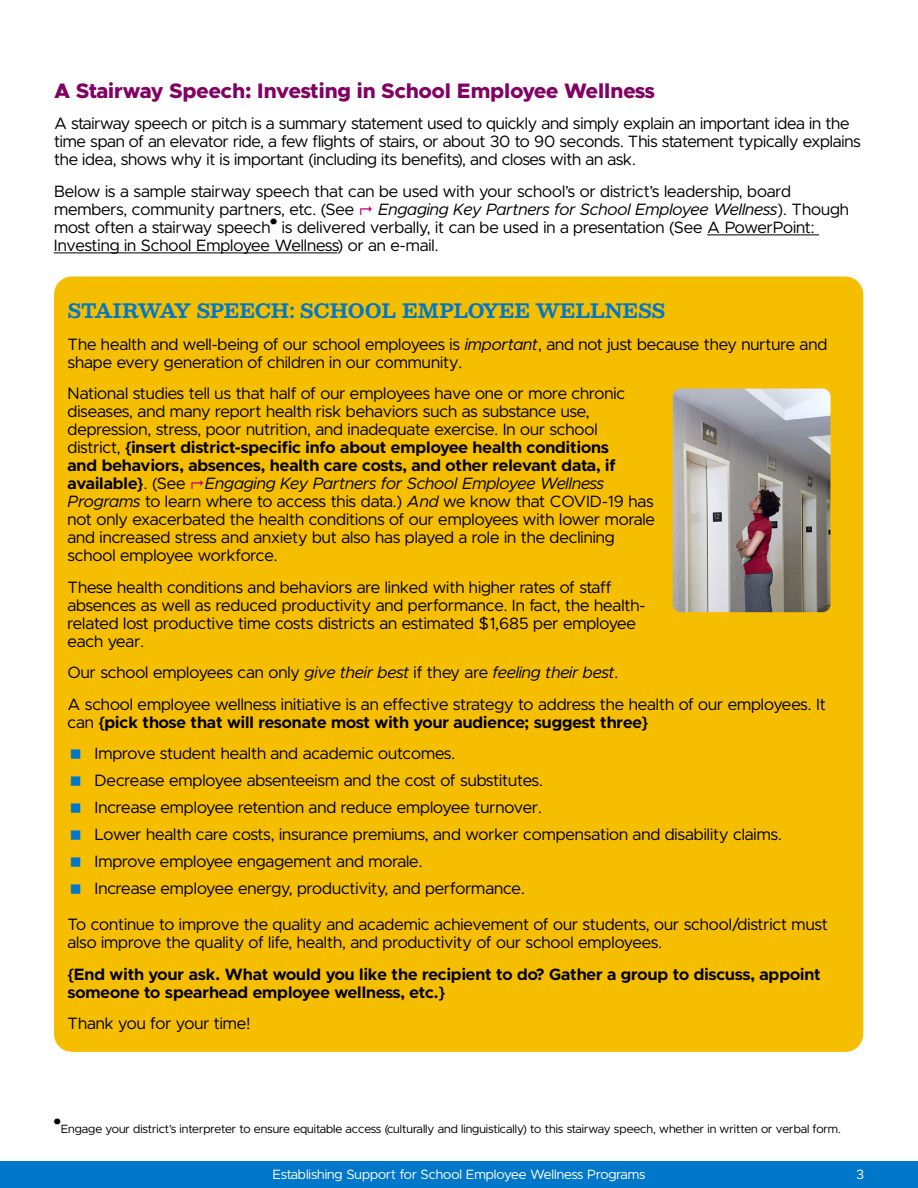
<style>
.page{position:relative;width:918px;height:1188px;background:#fff}
.page>*{position:absolute;margin:0;border:0;box-sizing:border-box;transform-origin:0 0}
.t1{font:800 21px "Metropolis";color:#830065}
.t2{font:700 19.5px "Besley";color:#0077c8}
.t3{font:16.5px/18px "Metropolis";color:#000}
.t4{font:700 16.5px/31.5px "Metropolis";color:#000}
.t5{font:13.5px "Metropolis";color:#fff}
.t6{font:12px "Metropolis";color:#000}
.t7{font:11.4px "Carta";color:#000}
.s1{font-style:italic}
.s2{font-weight:700}
.s3{font-weight:400}
</style>
<div class="page">
<div style="left:0;top:1161px;width:918px;height:27px;background:#0077c8"></div>
<div style="left:54px;top:276px;width:809px;height:776px;background:#f6be00;border-radius:18px"></div>
<hr style="left:707px;top:235px;width:112px;height:1px;background:#000">
<hr style="left:54px;top:253px;width:283px;height:1px;background:#000">
<img style="left:673px;top:389px;width:158px;height:223px">
<p class="t1" style="left:54px;top:77px;width:602px">A Stairway Speech: Investing in School Employee Wellness</p>
<p class="t3" style="left:54px;top:115px;width:808px">A stairway speech or pitch is a summary statement used to quickly and simply explain an important idea in the time span of an elevator ride, a few flights of stairs, or about 30 to 90 seconds. This statement typically explains the idea, shows why it is important (including its benefits), and closes with an ask.</p>
<p class="t3" style="left:54px;top:182px;width:738px">Below is a sample stairway speech that can be used with your school’s or district’s leadership, board members, community partners, etc. (See</p>
<p class="t3" style="left:54px;top:200px;width:796px;text-indent:324px"><span class="s1">Engaging Key Partners for School Employee Wellness</span>). Though most often a stairway speech<sup>˚</sup> is delivered verbally, it can be used in a presentation (See A PowerPoint:<br>Investing in School Employee Wellness) or an e-mail.</p>
<p class="t2" style="left:68px;top:296px;width:599px">STAIRWAY SPEECH: SCHOOL EMPLOYEE WELLNESS</p>
<p class="t3" style="left:68px;top:335px;width:761px">The health and well-being of our school employees is <span class="s1">important</span>, and not just because they nurture and shape every generation of children in our community.</p>
<p class="t3" style="left:68px;top:385px;width:589px">National studies tell us that half of our employees have one or more chronic diseases, and many report health risk behaviors such as substance use, depression, stress, poor nutrition, and inadequate exercise. In our school<br>district, <span class="s2">{insert district-specific info about employee health conditions<br>and behaviors, absences, health care costs, and other relevant data, if available}</span>. (See <span class="s1">Engaging Key Partners for School Employee Wellness Programs</span> to learn where to access this data.) <span class="s1">And</span> we know that COVID-19 has not only exacerbated the health conditions of our employees with lower morale and increased stress and anxiety but also has played a role in the declining school employee workforce.</p>
<p class="t3" style="left:68px;top:578px;width:579px">These health conditions and behaviors are linked with higher rates of staff absences as well as reduced productivity and performance. In fact, the health&shy;related lost productive time costs districts an estimated $1,685 per employee each year.</p>
<p class="t3" style="left:68px;top:657px;width:760px;line-height:31.5px">Our school employees can only <span class="s1">give their best</span> if they are <span class="s1">feeling their best</span>.<br>A school employee wellness initiative is an effective strategy to address the health of our employees. It</p>
<p class="t4" style="left:94px;top:706px;width:555px;text-indent:-27px"><span class="s3">can</span> {pick those that will resonate most with your audience; suggest three}<br><span class="s3">Improve student health and academic outcomes.</span></p>
<p class="t3" style="left:94px;top:767px;width:689px;line-height:27px">Decrease employee absenteeism and the cost of substitutes.<br>Increase employee retention and reduce employee turnover.<br>Lower health care costs, insurance premiums, and worker compensation and disability claims.<br>Improve employee engagement and morale.<br>Increase employee energy, productivity, and performance.</p>
<p class="t3" style="left:68px;top:915px;width:762px">To continue to improve the quality and academic achievement of our students, our school/district must also improve the quality of life, health, and productivity of our school employees.</p>
<p class="t4" style="left:68px;top:965px;width:755px;line-height:18px">{End with your ask. What would you like the recipient to do? Gather a group to discuss, appoint someone to spearhead employee wellness, etc.}</p>
<p class="t3" style="left:68px;top:1014px;width:184px">Thank you for your time!</p>
<p class="t7" style="left:54px;top:1116px;width:8px">˚</p>
<p class="t6" style="left:61px;top:1121px;width:782px">Engage your district’s interpreter to ensure equitable access (culturally and linguistically) to this stairway speech, whether in written or verbal form.</p>
<p class="t5" style="left:273px;top:1166px;width:374px">Establishing Support for School Employee Wellness Programs</p>
<p class="t5" style="left:856px;top:1166px;width:9px">3</p>
</div>
